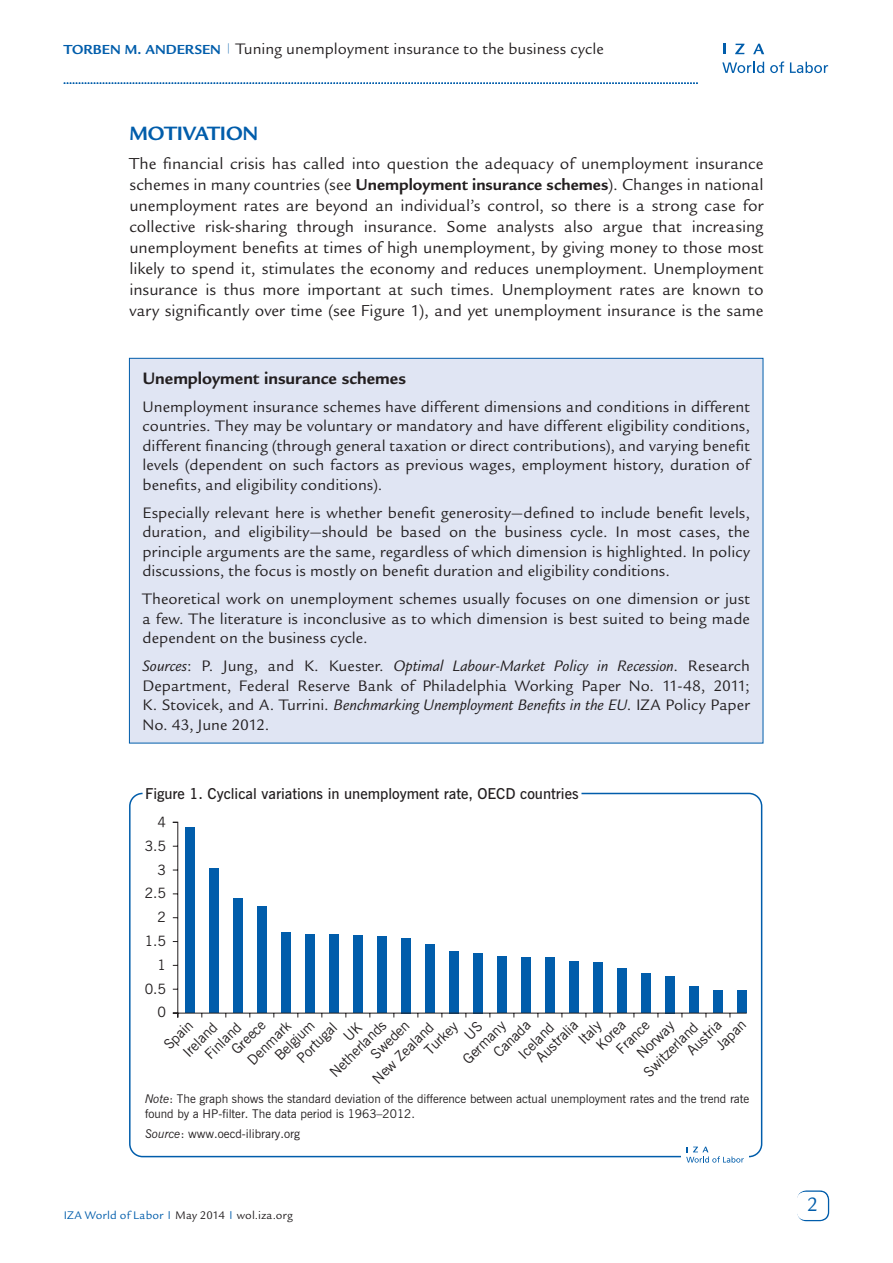
<style>
.page{position:relative;width:893px;height:1263px;background:#fff}
.page>*{position:absolute;margin:0;border:0;box-sizing:border-box;transform-origin:0 0}
.t1{font:700 21px "Legacy Sans Std";letter-spacing:-.01em;color:#015dab}
.t2{font:21px "Legacy Sans Std";color:#015dab}
.t3{font:700 18px "Legacy Sans Std";color:#231f20}
.t4{font:17.25px/21px "Legacy Sans Std";color:#231f20;text-align:justify}
.t5{font:16.5px/19.5px "Legacy Sans Std";color:#231f20;text-align:justify}
.t6{font:600 15px "News Gothic BT";color:#231f20}
.t7{font:14.25px/23.9px "News Gothic BT";color:#231f20}
.t8{font:12px/15px "News Gothic BT";color:#231f20}
.t9{font:12px "Legacy Sans Std";letter-spacing:.015em;color:#231f20}
.s1{font-weight:700;font-size:14.25px;color:#015dab}
.s2{font-weight:700}
.s3{font-style:italic}
.s4{color:#015dab}
</style>
<div class="page">
<div style="left:797px;top:1190px;width:32px;height:31px;border:2px solid #015dab;border-radius:9px"></div>
<div style="left:797px;top:1192px;width:31px;height:28px;background:#fff;border-radius:9px"></div>
<svg style="left:722px;top:62px;width:42px;height:11px"></svg>
<svg style="left:770px;top:61px;width:14px;height:12px"></svg>
<svg style="left:790px;top:62px;width:38px;height:11px"></svg>
<svg style="left:723px;top:44px;width:2px;height:10px"></svg>
<svg style="left:735px;top:44px;width:9px;height:10px"></svg>
<svg style="left:753px;top:44px;width:11px;height:10px"></svg>
<svg style="left:64px;top:82px;width:634px;height:2px"></svg>
<div style="left:129px;top:358px;width:634px;height:385px;background:#e0e5f3"></div>
<div style="left:129px;top:793px;width:633px;height:364px;border:2px solid #015dab;border-radius:13px"></div>
<svg style="left:172px;top:821px;width:575px;height:197px"></svg>
<div style="left:681px;top:1141px;width:68px;height:24px;background:#fff"></div>
<svg style="left:686px;top:1146px;width:58px;height:16px"></svg>
<p class="t5" style="left:64px;top:39px;width:541px"><span class="s1">Torben M. Andersen</span> <sup>|</sup> Tuning unemployment insurance to the business cycle</p>
<p class="t1" style="left:129px;top:121px;width:113px">MOTIVATION</p>
<p class="t4" style="left:129px;top:154px;width:636px">The financial crisis has called into question the adequacy of unemployment insurance schemes in many countries (see <span class="s2">Unemployment insurance schemes</span>). Changes in national unemployment rates are beyond an individual’s control, so there is a strong case for collective risk-sharing through insurance. Some analysts also argue that increasing unemployment benefits at times of high unemployment, by giving money to those most likely to spend it, stimulates the economy and reduces unemployment. Unemployment insurance is thus more important at such times. Unemployment rates are known to vary significantly over time (see Figure 1), and yet unemployment insurance is the same</p>
<p class="t3" style="left:143px;top:368px;width:265px">Unemployment insurance schemes</p>
<p class="t5" style="left:143px;top:397px;width:609px">Unemployment insurance schemes have different dimensions and conditions in different countries. They may be voluntary or mandatory and have different eligibility conditions, different financing (through general taxation or direct contributions), and varying benefit levels (dependent on such factors as previous wages, employment history, duration of benefits, and eligibility conditions).</p>
<p class="t5" style="left:143px;top:503px;width:609px">Especially relevant here is whether benefit generosity—defined to include benefit levels, duration, and eligibility—should be based on the business cycle. In most cases, the principle arguments are the same, regardless of which dimension is highlighted. In policy discussions, the focus is mostly on benefit duration and eligibility conditions.</p>
<p class="t5" style="left:143px;top:590px;width:609px">Theoretical work on unemployment schemes usually focuses on one dimension or just a few. The literature is inconclusive as to which dimension is best suited to being made dependent on the business cycle.</p>
<p class="t5" style="left:143px;top:657px;width:609px"><span class="s3">Sources</span>: P. Jung, and K. Kuester. <span class="s3">Optimal Labour-Market Policy in Recession</span>. Research Department, Federal Reserve Bank of Philadelphia Working Paper No. 11-48, 2011; K. Stovicek, and A. Turrini. <span class="s3">Benchmarking Unemployment Benefits in the EU</span>. IZA Policy Paper No. 43, June 2012.</p>
<p class="t6" style="left:145px;top:784px;width:435px">Figure 1. Cyclical variations in unemployment rate, OECD countries</p>
<p class="t7" style="left:145px;top:810px;width:23px;text-align:right">4<br>3.5<br>3<br>2.5<br>2<br>1.5<br>1<br>0.5<br>0</p>
<p class="t7" style="left:166px;top:1034px;width:43px;line-height:18.6px;text-indent:-8px;rotate:-45deg">Spain<br>Ireland</p>
<p class="t7" style="left:241px;top:1053px;width:56px;rotate:-45deg">Denmark</p>
<p class="t7" style="left:218px;top:1035px;width:43px;line-height:15.5px;text-indent:-22px;rotate:-45deg">Finland<br>Greece</p>
<p class="t7" style="left:610px;top:1043px;width:42px;rotate:-45deg">France</p>
<p class="t7" style="left:356px;top:1039px;width:49px;line-height:16.2px;text-indent:-42px;rotate:-45deg">Netherlands<br>Sweden</p>
<p class="t7" style="left:522px;top:1044px;width:54px;line-height:15px;text-indent:-10px;rotate:-45deg">Iceland<br>Australia</p>
<p class="t7" style="left:572px;top:1033px;width:27px;rotate:-45deg">Italy</p>
<p class="t7" style="left:590px;top:1038px;width:36px;rotate:-45deg">Korea</p>
<p class="t7" style="left:700px;top:1030px;width:37px;line-height:17.1px;text-indent:-24px;rotate:-45deg">Austria<br>Japan</p>
<p class="t8" style="left:145px;top:1091px;width:606px"><span class="s3">Note</span>: The graph shows the standard deviation of the difference between actual unemployment rates and the trend rate found by a HP-filter. The data period is 1963–2012.</p>
<p class="t8" style="left:145px;top:1126px;width:156px"><span class="s3">Source</span>: www.oecd-ilibrary.org</p>
<p class="t7" style="left:487px;top:1046px;width:47px;rotate:-45deg">Canada</p>
<p class="t7" style="left:269px;top:1049px;width:51px;rotate:-45deg">Belgium</p>
<p class="t7" style="left:409px;top:1035px;width:42px;line-height:16.2px;text-indent:-57px;rotate:-45deg">New Zealand<br>Turkey</p>
<p class="t7" style="left:457px;top:1053px;width:56px;rotate:-45deg">Germany</p>
<p class="t7" style="left:631px;top:1047px;width:48px;rotate:-45deg">Norway</p>
<p class="t7" style="left:638px;top:1066px;width:71px;rotate:-45deg">Switzerland</p>
<p class="t7" style="left:291px;top:1052px;width:52px;rotate:-45deg">Portugal</p>
<p class="t9" style="left:64px;top:1208px;width:231px"><span class="s4">IZA World of Labor</span> <sup>|</sup> May 2014 <sup>|</sup> wol.iza.org</p>
<p class="t2" style="left:807px;top:1192px;width:13px">2</p>
</div>
